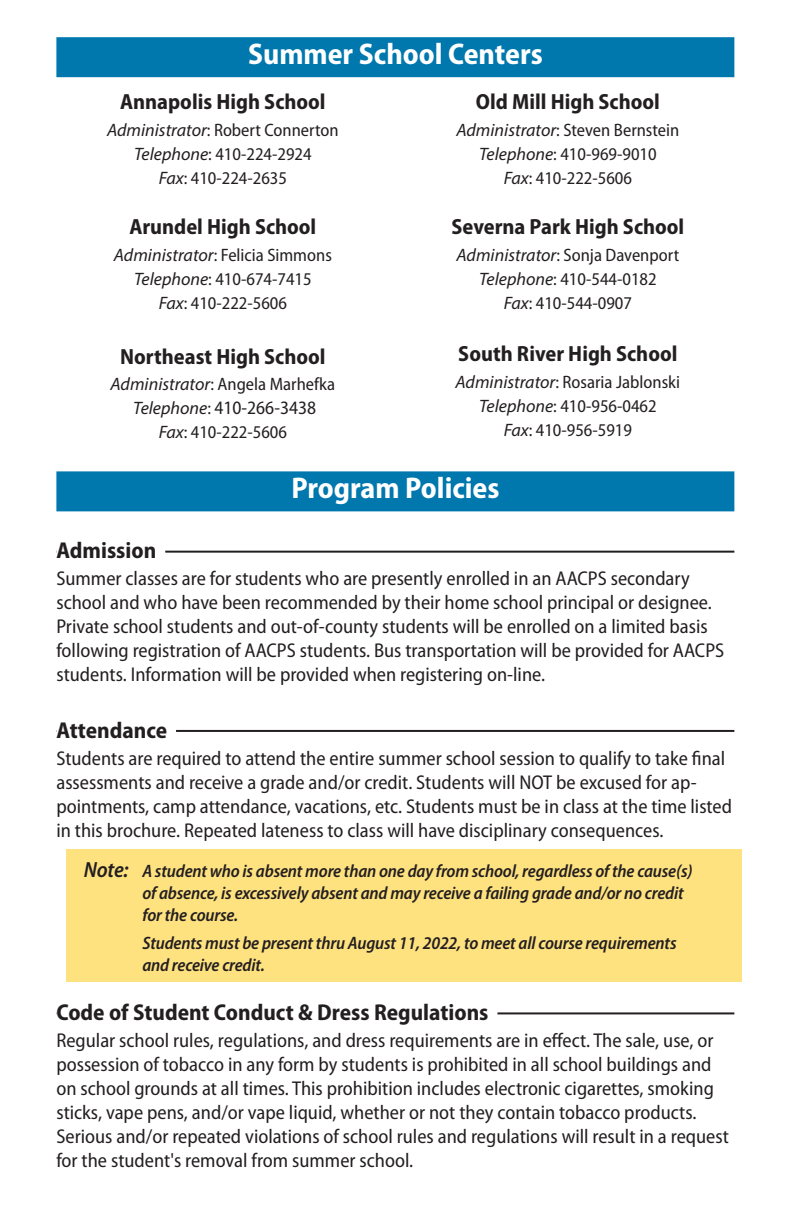
<style>
.page{position:relative;width:792px;height:1224px;background:#fff}
.page>*{position:absolute;margin:0;border:0;box-sizing:border-box;transform-origin:0 0}
.reversed_header{font:700 semi-condensed 30px "Myriad Pro";color:#fff}
.suhead{font:700 semi-condensed 23px "Myriad Pro";color:#231f20}
.Schools{font:700 semi-condensed 22px "Myriad Pro";color:#231f20}
.text{font:semi-condensed 20px/24px "Myriad Pro";color:#231f20}
.t1{font:semi-condensed 19px "Myriad Pro";color:#231f20}
.t2{font:semi-condensed 18px "Myriad Pro";color:#231f20}
.Note{font:italic 600 semi-condensed 18px/21.6px "Myriad Pro";letter-spacing:-.01em;color:#231f20}
.s1{font-style:italic;font-stretch:normal}
.s2{font-style:italic;font-stretch:normal;font-size:18px}
.s3{font-size:18px}
.s4{font-size:22px}
</style>
<div class="page">
<div style="left:66px;top:850px;width:676px;height:132px;background:#ffe280"></div>
<div style="left:56px;top:37px;width:678px;height:40px;background:#0078ae"></div>
<div style="left:56px;top:471px;width:678px;height:40px;background:#0078ae"></div>
<hr style="left:56px;top:551px;width:678px;height:2px;background:#231f20">
<div style="left:56px;top:548px;width:109px;height:12px;background:#fff"></div>
<hr style="left:56px;top:730px;width:678px;height:2px;background:#231f20">
<div style="left:56px;top:728px;width:120px;height:12px;background:#fff"></div>
<hr style="left:56px;top:1012px;width:678px;height:2px;background:#231f20">
<div style="left:56px;top:1010px;width:441px;height:12px;background:#fff"></div>
<p class="reversed_header" style="left:248px;top:37px;width:296px">Summer School Centers</p>
<p class="Schools" style="left:120px;top:89px;width:207px">Annapolis High School</p>
<p class="t2" style="left:107px;top:120px;width:233px"><span class="s1">Administrator</span>: Robert Connerton</p>
<p class="t2" style="left:134px;top:144px;width:179px"><span class="s1">Telephone</span>: 410-224-2924</p>
<p class="t2" style="left:159px;top:168px;width:130px"><span class="s1">Fax</span>: 410-224-2635</p>
<p class="Schools" style="left:129px;top:214px;width:188px">Arundel High School</p>
<p class="t2" style="left:114px;top:245px;width:219px"><span class="s1">Administrator</span>: Felicia Simmons</p>
<p class="t2" style="left:134px;top:269px;width:179px"><span class="s1">Telephone</span>: 410-674-7415</p>
<p class="t2" style="left:159px;top:293px;width:130px"><span class="s1">Fax</span>: 410-222-5606</p>
<p class="Schools" style="left:120px;top:344px;width:207px">Northeast High School</p>
<p class="t2" style="left:111px;top:375px;width:226px"><span class="s1">Administrator</span>: Angela Marhefka</p>
<p class="t1" style="left:133px;top:398px;width:184px"><span class="s2">Telephone</span><span class="s3">:</span> 410-266-3438</p>
<p class="t2" style="left:159px;top:423px;width:130px"><span class="s1">Fax</span>: 410-222-5606</p>
<p class="Schools" style="left:476px;top:89px;width:186px">Old Mill High School</p>
<p class="t2" style="left:456px;top:120px;width:224px"><span class="s1">Administrator</span>: Steven Bernstein</p>
<p class="t2" style="left:479px;top:144px;width:179px"><span class="s1">Telephone</span>: 410-969-9010</p>
<p class="t2" style="left:504px;top:168px;width:130px"><span class="s1">Fax</span>: 410-222-5606</p>
<p class="Schools" style="left:452px;top:214px;width:234px">Severna Park High School</p>
<p class="t2" style="left:457px;top:245px;width:224px"><span class="s1">Administrator</span>: Sonja Davenport</p>
<p class="t2" style="left:479px;top:269px;width:179px"><span class="s1">Telephone</span>: 410-544-0182</p>
<p class="t2" style="left:504px;top:293px;width:130px"><span class="s1">Fax</span>: 410-544-0907</p>
<p class="Schools" style="left:458px;top:341px;width:221px">South River High School</p>
<p class="t2" style="left:456px;top:373px;width:226px"><span class="s1">Administrator</span>: Rosaria Jablonski</p>
<p class="t2" style="left:479px;top:397px;width:179px"><span class="s1">Telephone</span>: 410-956-0462</p>
<p class="t2" style="left:504px;top:421px;width:130px"><span class="s1">Fax</span>: 410-956-5919</p>
<p class="reversed_header" style="left:291px;top:472px;width:210px">Program Policies</p>
<p class="suhead" style="left:56px;top:538px;width:101px">Admission</p>
<p class="text" style="left:56px;top:567px;width:669px">Summer classes are for students who are presently enrolled in an AACPS secondary school and who have been recommended by their home school principal or designee.<br>Private school students and out-of-county students will be enrolled on a limited basis following registration of AACPS students. Bus transportation will be provided for AACPS students. Information will be provided when registering on-line.</p>
<p class="suhead" style="left:56px;top:717px;width:112px">Attendance</p>
<p class="text" style="left:56px;top:746px;width:677px">Students are required to attend the entire summer school session to qualify to take final assessments and receive a grade and/or credit. Students will NOT be excused for ap&shy;pointments, camp attendance, vacations, etc. Students must be in class at the time listed in this brochure. Repeated lateness to class will have disciplinary consequences.</p>
<p class="Note" style="left:142px;top:861px;width:552px;text-indent:-59px"><span class="s4">Note:</span> A student who is absent more than one day from school, regardless of the cause(s) of absence, is excessively absent and may receive a failing grade and/or no credit for the course.</p>
<p class="Note" style="left:142px;top:933px;width:536px">Students must be present thru August 11, 2022, to meet all course requirements and receive credit.</p>
<p class="suhead" style="left:56px;top:1000px;width:434px">Code of Student Conduct &amp; Dress Regulations</p>
<p class="text" style="left:56px;top:1029px;width:674px">Regular school rules, regulations, and dress requirements are in effect. The sale, use, or possession of tobacco in any form by students is prohibited in all school buildings and on school grounds at all times. This prohibition includes electronic cigarettes, smoking sticks, vape pens, and/or vape liquid, whether or not they contain tobacco products.<br>Serious and/or repeated violations of school rules and regulations will result in a request for the student's removal from summer school.</p>
</div>
